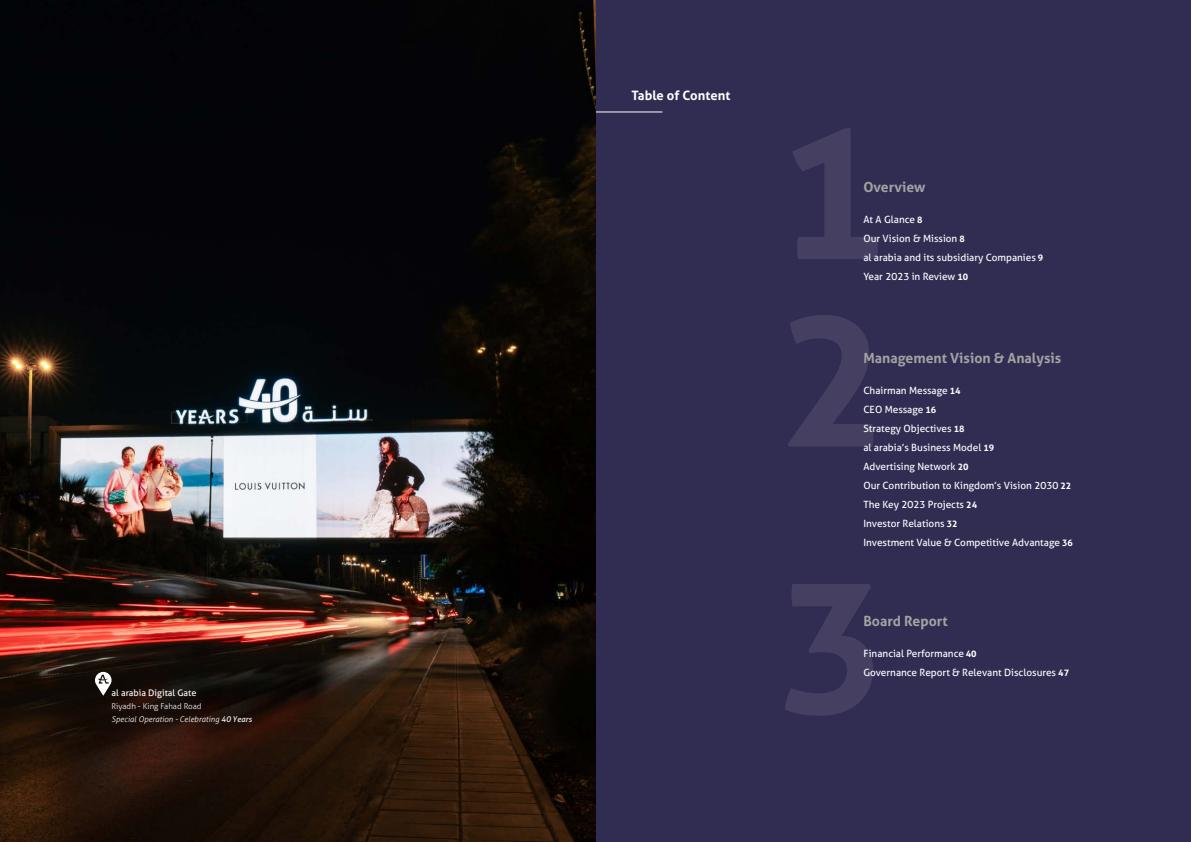
<style>
.page{position:relative;width:1191px;height:842px;background:#fff}
.page>*{position:absolute;margin:0;border:0;box-sizing:border-box;transform-origin:0 0}
.t1{font:700 14px "Aller";color:#a3a3a3}
.t2{font:700 13px "Aller";color:#fff}
.t3{font:10px "Aller";color:#fff}
.t4{font:9px "Aller";color:#fff}
.t5{font:italic 300 8px "Aller";color:#fff}
.t6{font:300 8px "Aller";color:#fff}
.s1{font-weight:400}
.s2{font-weight:700;font-size:9px}
</style>
<div class="page">
<div style="left:595px;top:0;width:595px;height:842px;background:#312c52"></div>
<hr style="left:595px;top:111px;width:67px;height:1px;background:#fff">
<img style="left:0;top:0;width:595px;height:842px">
<svg style="left:95px;top:672px;width:17px;height:24px"></svg>
<p class="t4" style="left:111px;top:687px;width:86px">al arabia Digital Gate</p>
<p class="t6" style="left:111px;top:701px;width:92px">Riyadh - King Fahad Road</p>
<p class="t5" style="left:111px;top:714px;width:142px">Special Operation - Celebrating <span class="s1">40 Years</span></p>
<p class="t2" style="left:631px;top:87px;width:100px">Table of Content</p>
<p class="t1" style="left:863px;top:179px;width:63px">Overview</p>
<p class="t3" style="left:863px;top:213px;width:60px">At A Glance <span class="s2">8</span></p>
<p class="t3" style="left:863px;top:232px;width:103px">Our Vision &amp; Mission <span class="s2">8</span></p>
<p class="t3" style="left:863px;top:251px;width:181px">al arabia and its subsidiary Companies <span class="s2">9</span></p>
<p class="t3" style="left:863px;top:270px;width:106px">Year 2023 in Review <span class="s2">10</span></p>
<p class="t1" style="left:863px;top:350px;width:199px">Management Vision &amp; Analysis</p>
<p class="t3" style="left:863px;top:384px;width:99px">Chairman Message <span class="s2">14</span></p>
<p class="t3" style="left:863px;top:403px;width:74px">CEO Message <span class="s2">16</span></p>
<p class="t3" style="left:863px;top:422px;width:103px">Strategy Objectives <span class="s2">18</span></p>
<p class="t3" style="left:863px;top:441px;width:132px">al arabia’s Business Model <span class="s2">19</span></p>
<p class="t3" style="left:863px;top:460px;width:107px">Advertising Network <span class="s2">20</span></p>
<p class="t3" style="left:863px;top:479px;width:209px">Our Contribution to Kingdom’s Vision 2030 <span class="s2">22</span></p>
<p class="t3" style="left:863px;top:498px;width:115px">The Key 2023 Projects <span class="s2">24</span></p>
<p class="t3" style="left:863px;top:517px;width:96px">Investor Relations <span class="s2">32</span></p>
<p class="t3" style="left:863px;top:536px;width:211px">Investment Value &amp; Competitive Advantage <span class="s2">36</span></p>
<p class="t1" style="left:863px;top:612px;width:86px">Board Report</p>
<p class="t3" style="left:863px;top:647px;width:115px">Financial Performance <span class="s2">40</span></p>
<p class="t3" style="left:863px;top:666px;width:207px">Governance Report &amp; Relevant Disclosures <span class="s2">47</span></p>
</div>
